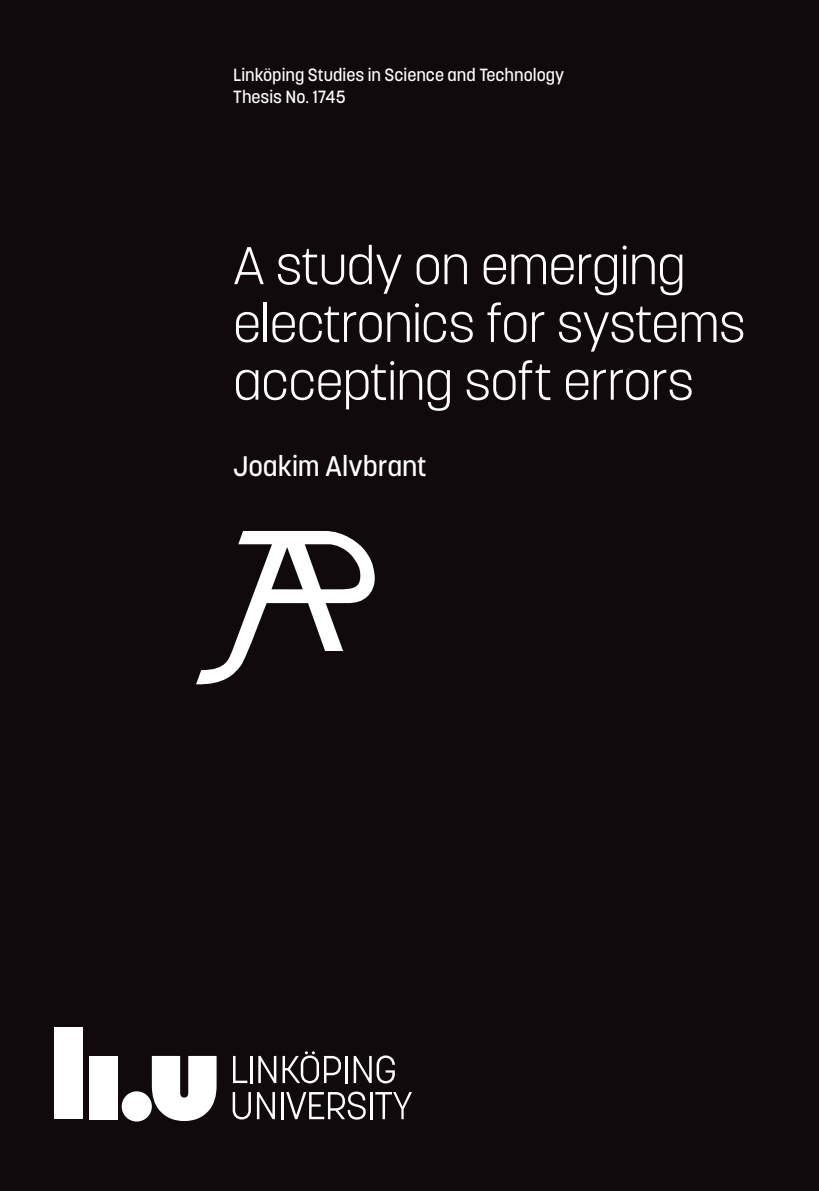
<style>
.page{position:relative;width:819px;height:1191px;background:#110a0c}
.page>*{position:absolute;margin:0;border:0;box-sizing:border-box;transform-origin:0 0}
.t1{font:300 52.5px/57.8px "Korolev Li U";letter-spacing:-.01em;color:#fff}
.t2{font:500 28px "Korolev Li U";letter-spacing:-.005em;color:#fff}
.t3{font:500 17.5px/22.8px "Korolev Li U";color:#fff}
</style>
<div class="page">
<div style="left:90px;top:1056px;width:28px;height:63px;background:#fff"></div>
<div style="left:55px;top:1027px;width:28px;height:92px;background:#fff"></div>
<div style="left:122px;top:1091px;width:30px;height:30px;background:#fff;border-radius:50%"></div>
<svg style="left:152px;top:1056px;width:64px;height:65px"></svg>
<svg style="left:258px;top:1056px;width:18px;height:27px"></svg>
<svg style="left:233px;top:1056px;width:14px;height:27px"></svg>
<hr style="left:250px;top:1056px;width:3px;height:27px;background:#fff">
<hr style="left:345px;top:1056px;width:3px;height:27px;background:#fff">
<svg style="left:353px;top:1055px;width:42px;height:28px"></svg>
<svg style="left:282px;top:1051px;width:59px;height:32px"></svg>
<svg style="left:257px;top:1092px;width:18px;height:27px"></svg>
<svg style="left:233px;top:1092px;width:18px;height:27px"></svg>
<hr style="left:281px;top:1092px;width:2px;height:27px;background:#fff">
<hr style="left:370px;top:1092px;width:3px;height:27px;background:#fff">
<svg style="left:286px;top:1091px;width:80px;height:28px"></svg>
<svg style="left:375px;top:1092px;width:37px;height:27px"></svg>
<svg style="left:196px;top:531px;width:179px;height:154px"></svg>
<p class="t3" style="left:233px;top:63px;width:332px">Linköping Studies in Science and Technology<br>Thesis No. 1745</p>
<p class="t1" style="left:233px;top:236px;width:513px">A study on emerging electronics for systems accepting soft errors</p>
<p class="t2" style="left:233px;top:447px;width:195px">Joakim Alvbrant</p>
</div>
